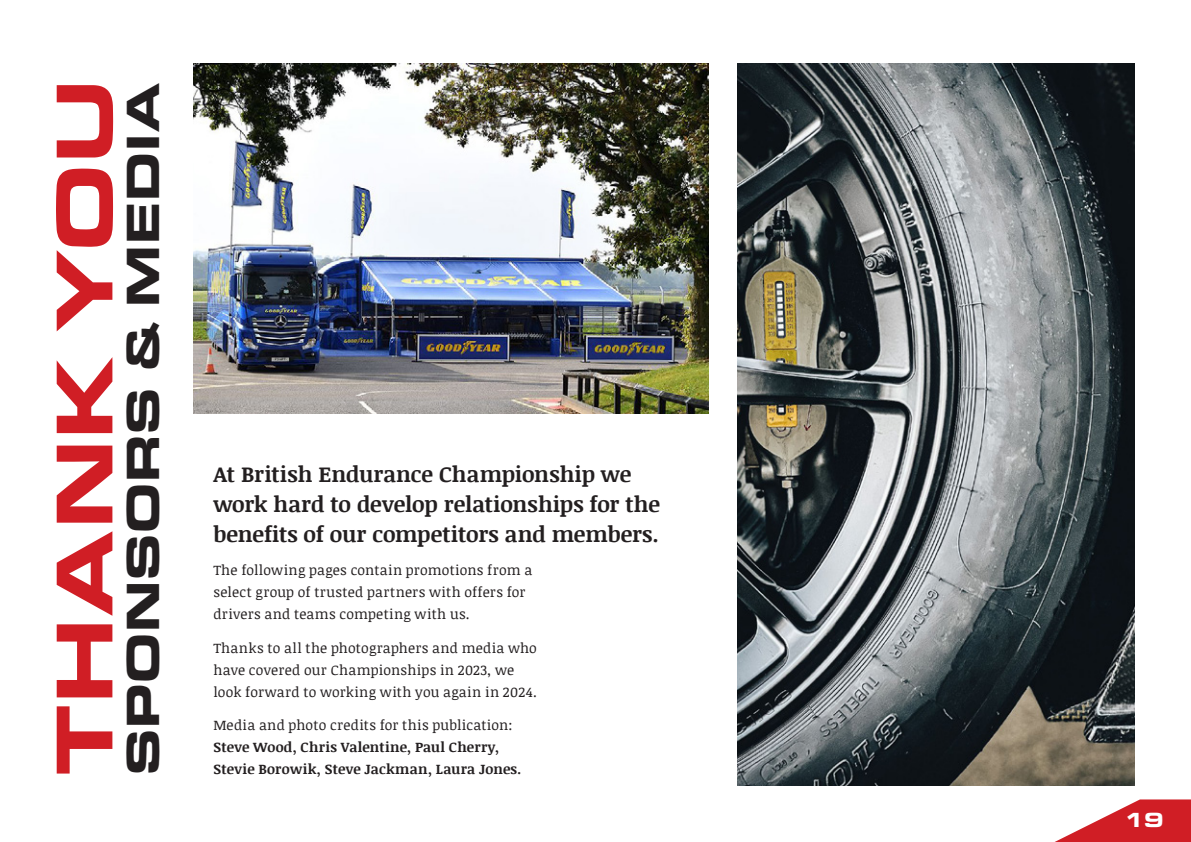
<style>
.page{position:relative;width:1191px;height:842px;background:#fff}
.page>*{position:absolute;margin:0;border:0;box-sizing:border-box;transform-origin:0 0}
.BEC_main_text{font:700 expanded 78.8px "Eurostile BQ";letter-spacing:-.005em;color:#d01e25}
.BEC_main_text-2{font:700 expanded 45.6px "Eurostile BQ";letter-spacing:-.005em;color:#231f20}
.BEC_para{font:700 22px/30px "Noticia Text";letter-spacing:-.005em;color:#231f20}
.t1{font:700 expanded 20px "Eurostile BQ";color:#fff}
.BEC_para-2{font:14px/22px "Noticia Text";letter-spacing:.015em;color:#231f20}
.BEC_para-3{font:700 14px/22px "Noticia Text";letter-spacing:.02em;color:#231f20}
.s1{font-weight:400}
</style>
<div class="page">
<img style="left:737px;top:63px;width:397px;height:722px">
<img style="left:193px;top:63px;width:515px;height:350px">
<svg style="left:1055px;top:799px;width:136px;height:43px"></svg>
<p class="BEC_main_text" style="left:37px;top:775px;width:700px;rotate:-90deg">THANK YOU</p>
<p class="BEC_main_text-2" style="left:115px;top:775px;width:695px;rotate:-90deg">SPONSORS &amp; MEDIA</p>
<p class="BEC_para" style="left:213px;top:458px;width:448px">At British Endurance Championship we work hard to develop relationships for the benefits of our competitors and members.</p>
<p class="BEC_para-2" style="left:213px;top:559px;width:320px">The following pages contain promotions from a select group of trusted partners with offers for drivers and teams competing with us.</p>
<p class="BEC_para-2" style="left:213px;top:636px;width:325px">Thanks to all the photographers and media who have covered our Championships in 2023, we look forward to working with you again in 2024.</p>
<p class="BEC_para-3" style="left:213px;top:714px;width:309px"><span class="s1">Media and photo credits for this publication:<br></span>Steve Wood, Chris Valentine, Paul Cherry,<br>Stevie Borowik, Steve Jackman, Laura Jones.</p>
<h3 class="t1" style="left:1125px;top:808px;width:40px">19</h3>
</div>
